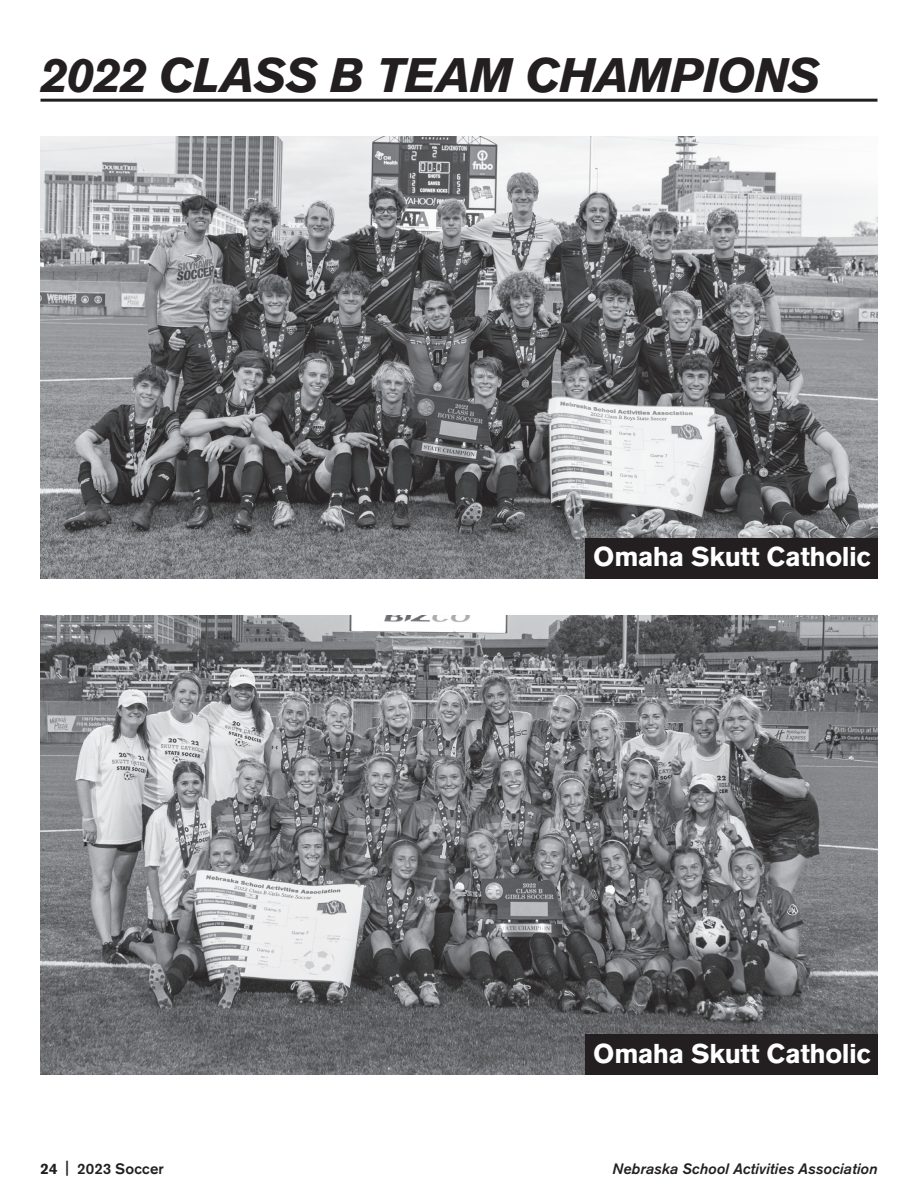
<style>
.page{position:relative;width:918px;height:1188px;background:#fff}
.page>*{position:absolute;margin:0;border:0;box-sizing:border-box;transform-origin:0 0}
.t1{font:italic 700 48px "Akzidenz Grotesk BE";letter-spacing:-.015em;color:#231f20}
.t2{font:700 27px "Akzidenz Grotesk BE";letter-spacing:-.02em;color:#fff}
.t3{font:italic 500 15px "Akzidenz Grotesk BE";letter-spacing:.005em;color:#231f20}
.t4{font:500 15px "Akzidenz Grotesk BE";letter-spacing:.015em;color:#231f20}
.s1{font-weight:700}
</style>
<div class="page">
<img style="left:40px;top:136px;width:837px;height:442px">
<div style="left:585px;top:538px;width:293px;height:40px;background:#231f20"></div>
<img style="left:40px;top:615px;width:838px;height:460px">
<hr style="left:40px;top:99px;width:838px;height:3px;background:#231f20">
<div style="left:585px;top:1034px;width:293px;height:41px;background:#231f20"></div>
<h1 class="t1" style="left:40px;top:47px;width:781px">2022 CLASS B TEAM CHAMPIONS</h1>
<p class="t2" style="left:593px;top:541px;width:278px">Omaha Skutt Catholic</p>
<p class="t2" style="left:593px;top:1038px;width:278px">Omaha Skutt Catholic</p>
<p class="t4" style="left:40px;top:1159px;width:125px"><span class="s1">24</span> | 2023 Soccer</p>
<p class="t3" style="left:613px;top:1160px;width:266px">Nebraska School Activities Association</p>
</div>
